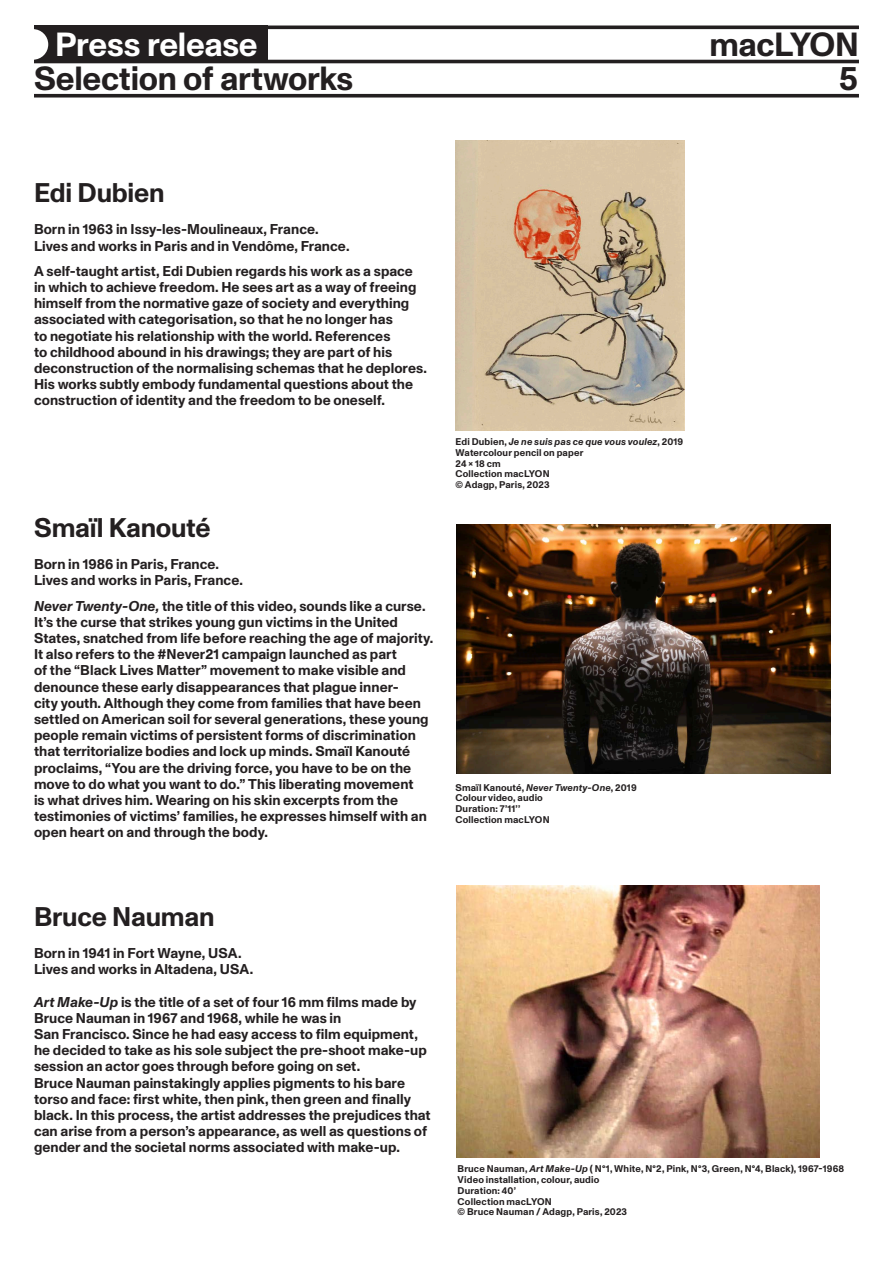
<style>
.page{position:relative;width:893px;height:1263px;background:#fff}
.page>*{position:absolute;margin:0;border:0;box-sizing:border-box;transform-origin:0 0}
.t1{font:700 33.45px "Monument Grotesk";letter-spacing:-.01em;color:#231f20}
.t2{font:700 33.45px "Monument Grotesk";letter-spacing:-.01em;color:#fff}
.TEXTE_FER_GAUCHE{font:700 27px "Monument Grotesk";letter-spacing:-.01em;color:#231f20}
.TEXTE_FER_GAUCHE-2{font:700 14.25px/16.2px "Monument Grotesk";letter-spacing:.005em;color:#231f20}
.t3{font:700 9.75px "Monument Grotesk";letter-spacing:.015em;color:#231f20}
.t4{font:italic 700 9.75px "Monument Grotesk";letter-spacing:.015em;color:#231f20}
.s1{font-style:italic}
.s2{font-style:normal}
</style>
<div class="page">
<div style="left:34px;top:26px;width:234px;height:37px;background:#231f20"></div>
<hr style="left:34px;top:26px;width:825px;height:3px;background:#231f20">
<hr style="left:34px;top:60px;width:825px;height:3px;background:#231f20">
<svg style="left:34px;top:94px;width:825px;height:4px;background:#3d393a"></svg>
<svg style="left:34px;top:29px;width:14px;height:31px"></svg>
<img style="left:455px;top:140px;width:230px;height:290px">
<img style="left:456px;top:885px;width:363px;height:272px">
<img style="left:457px;top:525px;width:373px;height:249px">
<p class="t2" style="left:55px;top:20px;width:204px">Press release</p>
<p class="t1" style="left:709px;top:20px;width:151px">macLYON</p>
<p class="t1" style="left:34px;top:54px;width:321px">Selection of artworks</p>
<p class="t1" style="left:838px;top:54px;width:22px">5</p>
<p class="TEXTE_FER_GAUCHE" style="left:34px;top:173px;width:132px">Edi Dubien</p>
<p class="TEXTE_FER_GAUCHE-2" style="left:34px;top:221px;width:286px">Born in 1963 in Issy-les-Moulineaux, France.</p>
<p class="TEXTE_FER_GAUCHE-2" style="left:34px;top:237px;width:317px">Lives and works in Paris and in Vendôme, France.</p>
<p class="TEXTE_FER_GAUCHE-2" style="left:34px;top:262px;width:394px">A self-taught artist, Edi Dubien regards his work as a space in which to achieve freedom. He sees art as a way of freeing himself from the normative gaze of society and everything associated with categorisation, so that he no longer has<br>to negotiate his relationship with the world. References<br>to childhood abound in his drawings; they are part of his deconstruction of the normalising schemas that he deplores.<br>His works subtly embody fundamental questions about the construction of identity and the freedom to be oneself.</p>
<p class="TEXTE_FER_GAUCHE" style="left:34px;top:508px;width:178px">Smaïl Kanouté</p>
<p class="TEXTE_FER_GAUCHE-2" style="left:34px;top:555px;width:210px">Born in 1986 in Paris, France.<br>Lives and works in Paris, France.</p>
<p class="TEXTE_FER_GAUCHE-2" style="left:34px;top:597px;width:401px"><span class="s1">Never Twenty-One,</span> the title of this video, sounds like a curse.<br>It’s the curse that strikes young gun victims in the United States, snatched from life before reaching the age of majority.<br>It also refers to the #Never21 campaign launched as part<br>of the “Black Lives Matter” movement to make visible and denounce these early disappearances that plague inner-<br>city youth. Although they come from families that have been settled on American soil for several generations, these young people remain victims of persistent forms of discrimination that territorialize bodies and lock up minds. Smaïl Kanouté proclaims, “You are the driving force, you have to be on the move to do what you want to do.” This liberating movement<br>is what drives him. Wearing on his skin excerpts from the testimonies of victims’ families, he expresses himself with an open heart on and through the body.</p>
<p class="t4" style="left:455px;top:434px;width:229px"><span class="s2">Edi Dubien,</span> Je ne suis pas ce que vous voulez<span class="s2">, 2019</span></p>
<p class="t3" style="left:455px;top:445px;width:129px">Watercolour pencil on paper</p>
<p class="t3" style="left:455px;top:456px;width:47px">24 × 18 cm</p>
<p class="t3" style="left:455px;top:467px;width:96px">Collection macLYON</p>
<p class="t3" style="left:455px;top:478px;width:96px">© Adagp, Paris, 2023</p>
<p class="t3" style="left:455px;top:780px;width:183px">Smaïl Kanouté, <span class="s1">Never Twenty-One</span>, 2019</p>
<p class="t3" style="left:455px;top:791px;width:89px">Colour video, audio</p>
<p class="t3" style="left:455px;top:802px;width:66px">Duration: 7’11’’</p>
<p class="t3" style="left:455px;top:812px;width:96px">Collection macLYON</p>
<p class="TEXTE_FER_GAUCHE" style="left:34px;top:897px;width:182px">Bruce Nauman</p>
<p class="TEXTE_FER_GAUCHE-2" style="left:34px;top:944px;width:221px">Born in 1941 in Fort Wayne, USA.<br>Lives and works in Altadena, USA.</p>
<p class="TEXTE_FER_GAUCHE-2" style="left:34px;top:993px;width:384px"><span class="s1">Art Make-Up</span> is the title of a set of four 16 mm films made by<br>Bruce Nauman in 1967 and 1968, while he was in</p>
<p class="TEXTE_FER_GAUCHE-2" style="left:34px;top:1025px;width:394px">San Francisco. Since he had easy access to film equipment, he decided to take as his sole subject the pre-shoot make-up session an actor goes through before going on set.</p>
<p class="TEXTE_FER_GAUCHE-2" style="left:34px;top:1074px;width:398px">Bruce Nauman painstakingly applies pigments to his bare torso and face: first white, then pink, then green and finally black. In this process, the artist addresses the prejudices that can arise from a person’s appearance, as well as questions of gender and the societal norms associated with make-up.</p>
<p class="t3" style="left:458px;top:1162px;width:388px">Bruce Nauman, <span class="s1">Art Make-Up</span> ( N°1, White, N°2, Pink, N°3, Green, N°4, Black), 1967-1968</p>
<p class="t3" style="left:458px;top:1172px;width:143px">Video installation, colour, audio</p>
<p class="t3" style="left:458px;top:1183px;width:60px">Duration: 40’</p>
<p class="t3" style="left:458px;top:1194px;width:96px">Collection macLYON</p>
<p class="t3" style="left:458px;top:1205px;width:171px">© Bruce Nauman / Adagp, Paris, 2023</p>
</div>
